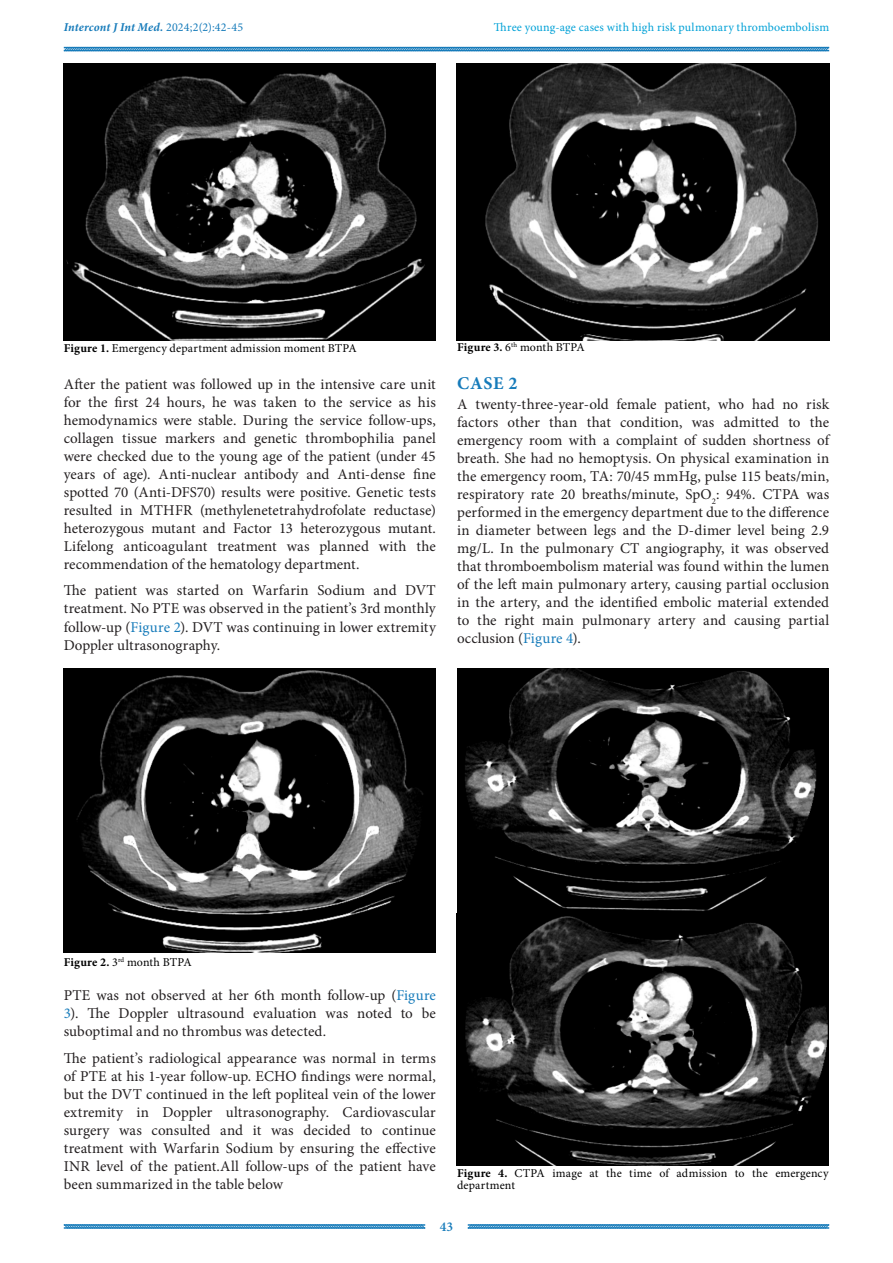
<style>
.page{position:relative;width:893px;height:1263px;background:#fff}
.page>*{position:absolute;margin:0;border:0;box-sizing:border-box;transform-origin:0 0}
._1__BAŞLIK{font:700 18px "Minion Pro";color:#167bba}
.Ana_metin{font:15px/18px "Minion Pro";color:#231f20;text-align:justify}
.t1{font:600 13.5px "Minion Pro";color:#167bba}
.Table-Figure{font:12px/12px "Minion Pro";letter-spacing:.01em;color:#000}
.t2{font:12px "Minion Pro";letter-spacing:.015em;color:#00a1d7}
.t3{font:italic 700 12px "Minion Pro";letter-spacing:.005em;color:#167bba}
.s1{font-weight:400;font-style:normal}
.s2{font-weight:700}
.s3{color:#167bba}
</style>
<div class="page">
<svg style="left:63px;top:1224px;width:363px;height:5px;background:#4193c6"></svg>
<svg style="left:467px;top:1224px;width:363px;height:5px;background:#4193c6"></svg>
<svg style="left:63px;top:46px;width:767px;height:6px;background:#63a6d0"></svg>
<img style="left:64px;top:64px;width:372px;height:276px">
<img style="left:64px;top:669px;width:372px;height:283px">
<img style="left:457px;top:64px;width:372px;height:276px">
<img style="left:457px;top:669px;width:372px;height:496px">
<p class="t3" style="left:64px;top:18px;width:181px">Intercont J Int Med. <span class="s1">2024;2(2):42-45</span></p>
<p class="t2" style="left:494px;top:19px;width:337px">Three young-age cases with high risk pulmonary thromboembolism</p>
<p class="Table-Figure" style="left:64px;top:342px;width:294px"><span class="s2">Figure 1.</span> Emergency department admission moment BTPA</p>
<p class="Ana_metin" style="left:64px;top:375px;width:374px">After the patient was followed up in the intensive care unit for the first 24 hours, he was taken to the service as his hemodynamics were stable. During the service follow-ups, collagen tissue markers and genetic thrombophilia panel were checked due to the young age of the patient (under 45 years of age). Anti-nuclear antibody and Anti-dense fine spotted 70 (Anti-DFS70) results were positive. Genetic tests resulted in MTHFR (methylenetetrahydrofolate reductase) heterozygous mutant and Factor 13 heterozygous mutant.<br>Lifelong anticoagulant treatment was planned with the recommendation of the hematology department.</p>
<p class="Ana_metin" style="left:64px;top:582px;width:374px">The patient was started on Warfarin Sodium and DVT treatment. No PTE was observed in the patient’s 3rd monthly follow-up (<span class="s3">Figure 2</span>). DVT was continuing in lower extremity Doppler ultrasonography.</p>
<p class="Table-Figure" style="left:457px;top:341px;width:129px"><span class="s2">Figure 3.</span> 6<sup>th</sup> month BTPA</p>
<p class="_1__BAŞLIK" style="left:457px;top:370px;width:62px">CASE 2</p>
<p class="Ana_metin" style="left:457px;top:395px;width:374px">A twenty-three-year-old female patient, who had no risk factors other than that condition, was admitted to the emergency room with a complaint of sudden shortness of breath. She had no hemoptysis. On physical examination in the emergency room, TA: 70/45 mmHg, pulse 115 beats/min, respiratory rate 20 breaths/minute, SpO<sub>2</sub>: 94%. CTPA was performed in the emergency department due to the difference in diameter between legs and the D-dimer level being 2.9 mg/L. In the pulmonary CT angiography, it was observed that thromboembolism material was found within the lumen of the left main pulmonary artery, causing partial occlusion in the artery, and the identified embolic material extended to the right main pulmonary artery and causing partial occlusion (<span class="s3">Figure 4</span>).</p>
<p class="Table-Figure" style="left:64px;top:956px;width:130px"><span class="s2">Figure 2.</span> 3<sup>rd</sup> month BTPA</p>
<p class="Ana_metin" style="left:64px;top:986px;width:374px">PTE was not observed at her 6th month follow-up (<span class="s3">Figure 3</span>). The Doppler ultrasound evaluation was noted to be suboptimal and no thrombus was detected.</p>
<p class="Ana_metin" style="left:64px;top:1049px;width:374px">The patient’s radiological appearance was normal in terms of PTE at his 1-year follow-up. ECHO findings were normal, but the DVT continued in the left popliteal vein of the lower extremity in Doppler ultrasonography. Cardiovascular surgery was consulted and it was decided to continue treatment with Warfarin Sodium by ensuring the effective INR level of the patient.All follow-ups of the patient have been summarized in the table below</p>
<p class="Table-Figure" style="left:457px;top:1167px;width:373px"><span class="s2">Figure 4.</span> CTPA image at the time of admission to the emergency department</p>
<p class="t1" style="left:440px;top:1218px;width:15px">43</p>
</div>
